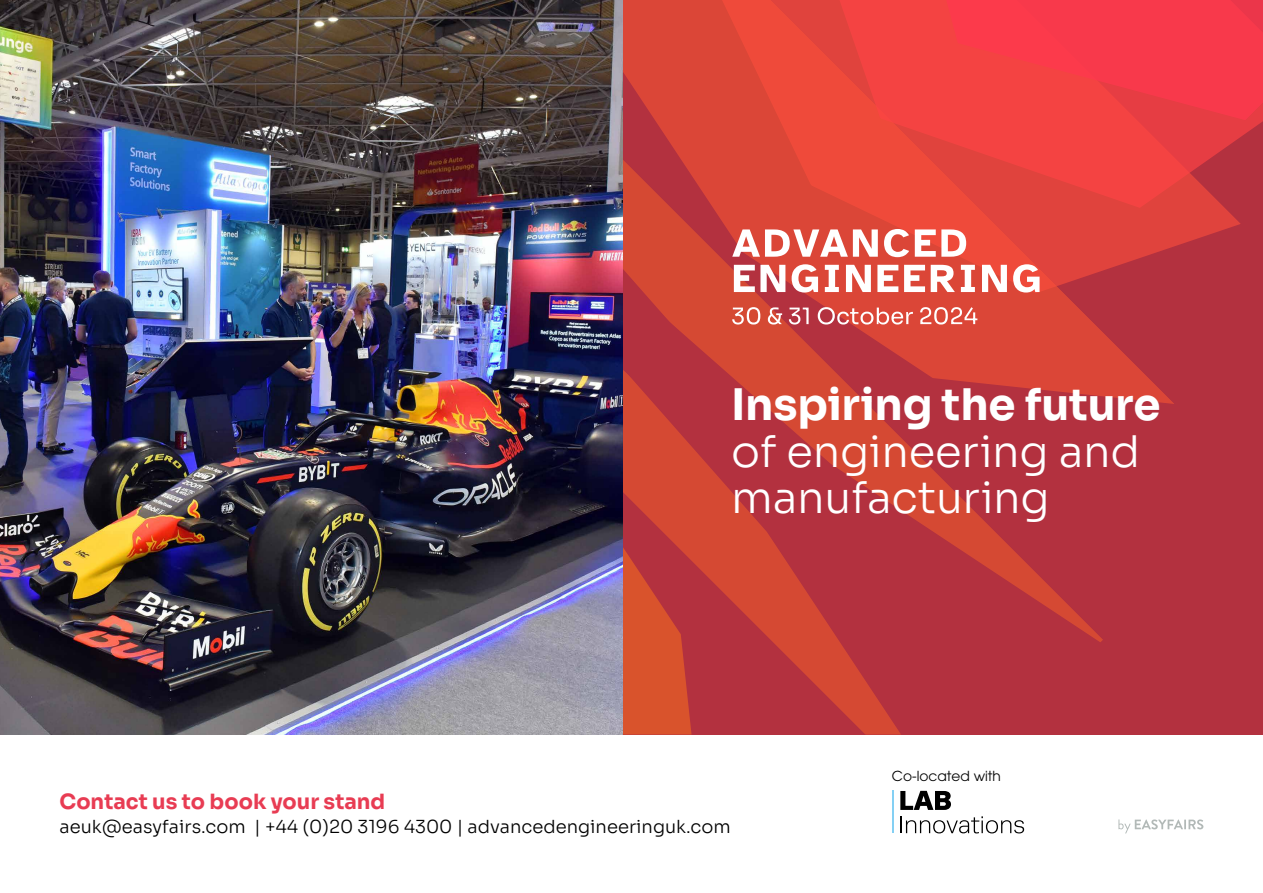
<style>
.page{position:relative;width:1263px;height:893px;background:#fff}
.page>*{position:absolute;margin:0;border:0;box-sizing:border-box;transform-origin:0 0}
.t1{font:43.5px/46.5px "Sora";letter-spacing:-.005em;color:#fff}
.t2{font:21px "Sora";color:#e83c53}
.t3{font:18px "Sora";color:#000}
.t4{font:13.8px "ITC Avant Garde Pro";color:#000}
</style>
<div class="page">
<div style="left:0;top:0;width:1263px;height:735px;background:#b3313f"></div>
<svg style="left:971px;top:508px;width:132px;height:134px"></svg>
<svg style="left:623px;top:0;width:551px;height:404px;fill:#db4637"></svg>
<svg style="left:703px;top:0;width:538px;height:293px;fill:#e0433d"></svg>
<svg style="left:791px;top:0;width:472px;height:208px;background:#e33f40"></svg>
<svg style="left:881px;top:0;width:382px;height:120px;background:#f63b48"></svg>
<svg style="left:623px;top:30px;width:348px;height:705px"></svg>
<svg style="left:623px;top:293px;width:85px;height:442px"></svg>
<img style="left:0;top:0;width:623px;height:735px">
<svg style="left:732px;top:307px;width:28px;height:18px"></svg>
<svg style="left:768px;top:307px;width:14px;height:18px"></svg>
<svg style="left:789px;top:308px;width:19px;height:17px"></svg>
<svg style="left:818px;top:307px;width:95px;height:18px;background:#de7670"></svg>
<svg style="left:920px;top:307px;width:57px;height:18px"></svg>
<svg style="left:732px;top:229px;width:146px;height:28px;background:#eb9f98"></svg>
<svg style="left:884px;top:229px;width:25px;height:28px"></svg>
<svg style="left:915px;top:229px;width:51px;height:28px"></svg>
<svg style="left:734px;top:265px;width:51px;height:27px"></svg>
<svg style="left:792px;top:264px;width:26px;height:29px"></svg>
<svg style="left:825px;top:265px;width:14px;height:27px"></svg>
<svg style="left:846px;top:265px;width:25px;height:27px"></svg>
<svg style="left:877px;top:265px;width:21px;height:27px"></svg>
<svg style="left:904px;top:265px;width:21px;height:27px"></svg>
<svg style="left:931px;top:265px;width:24px;height:27px"></svg>
<svg style="left:961px;top:265px;width:14px;height:27px"></svg>
<svg style="left:982px;top:265px;width:25px;height:27px"></svg>
<svg style="left:1013px;top:264px;width:26px;height:29px"></svg>
<svg style="left:1118px;top:819px;width:85px;height:14px"></svg>
<svg style="left:900px;top:791px;width:51px;height:19px"></svg>
<hr style="left:892px;top:790px;width:1px;height:43px;background:#84d0f4">
<svg style="left:900px;top:816px;width:124px;height:17px"></svg>
<h1 class="t1" style="left:731px;top:378px;width:431px">Inspiring the future of engineering and manufacturing</h1>
<p class="t2" style="left:60px;top:785px;width:327px">Contact us to book your stand</p>
<p class="t3" style="left:60px;top:812px;width:673px">aeuk@easyfairs.com | +44 (0)20 3196 4300 | advancedengineeringuk.com</p>
<p class="t4" style="left:892px;top:768px;width:111px">Co-located with</p>
</div>
